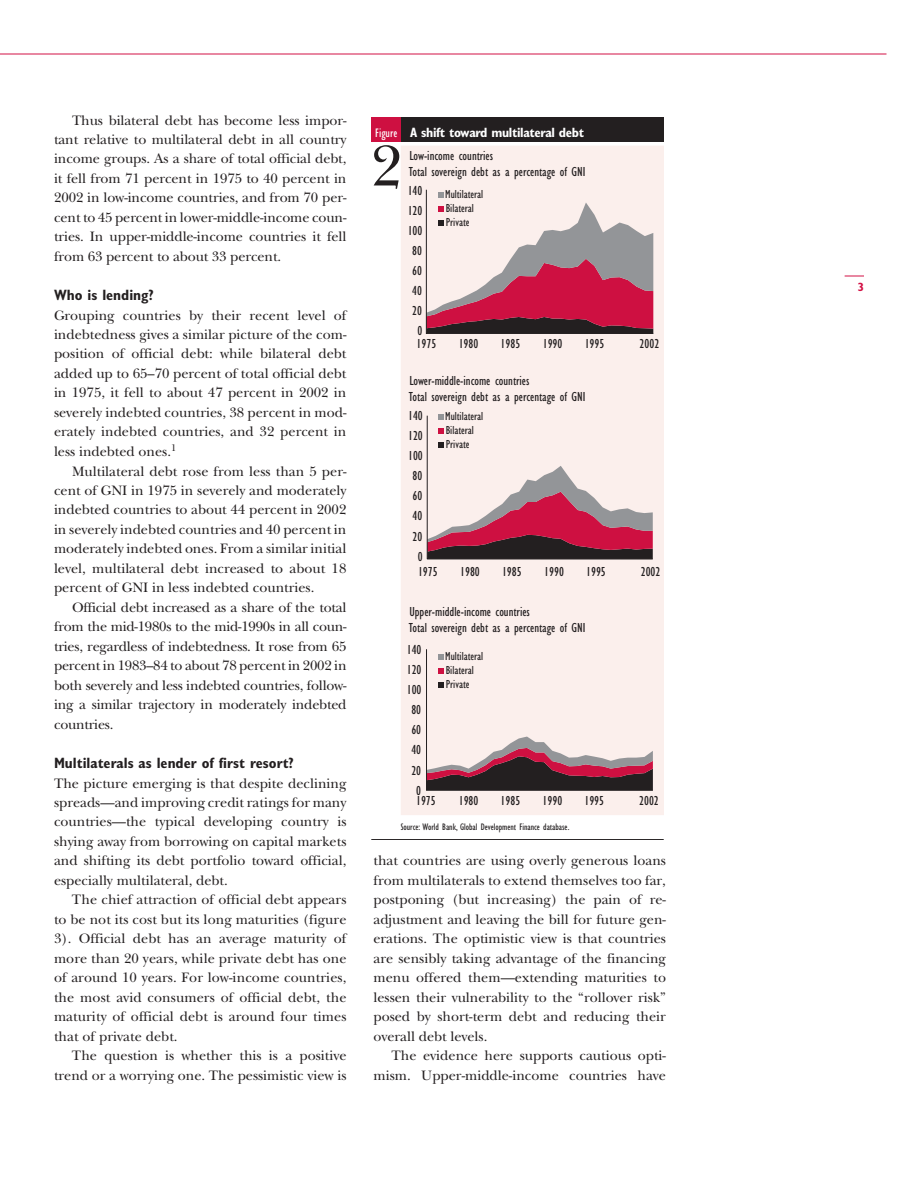
<style>
.page{position:relative;width:918px;height:1188px;background:#fff}
.page>*{position:absolute;margin:0;border:0;box-sizing:border-box;transform-origin:0 0}
.t1{font:60px "New Baskerville";color:#231f20}
.t2{font:700 condensed 15px "Gill Sans";color:#231f20}
.t3{font:14.25px/19.5px "New Baskerville";color:#231f20;text-align:justify}
.t4{font:condensed 13.5px/16.5px "Gill Sans";color:#231f20}
.t5{font:700 condensed 13.5px "Gill Sans";letter-spacing:-.025em;color:#fff}
.t6{font:condensed 12px/14.1px "Gill Sans";color:#231f20}
.t7{font:700 condensed 12px "Gill Sans";color:#d31145}
.t8{font:condensed 9.75px "Gill Sans";color:#231f20}
.s1{font-weight:400;font-size:12.75px}
</style>
<div class="page">
<svg style="left:845px;top:276px;width:19px;height:1px"></svg>
<hr style="left:0;top:54px;width:886px;height:1px;background:#d31145">
<div style="left:401px;top:117px;width:263px;height:25px;background:#231f20"></div>
<div style="left:401px;top:146px;width:263px;height:669px;background:#fbefec"></div>
<div style="left:371px;top:117px;width:30px;height:25px;background:#ce1041"></div>
<hr style="left:371px;top:839px;width:293px;height:1px;background:#231f20">
<svg style="left:426px;top:414px;width:227px;height:146px"></svg>
<svg style="left:426px;top:649px;width:227px;height:142px"></svg>
<svg style="left:426px;top:189px;width:228px;height:145px"></svg>
<p class="t3" style="left:54px;top:112px;width:294px;text-indent:18px">Thus bilateral debt has become less impor&shy;tant relative to multilateral debt in all country income groups. As a share of total official debt, it fell from 71 percent in 1975 to 40 percent in 2002 in low-income countries, and from 70 per&shy;cent to 45 percent in lower-middle-income coun&shy;tries. In upper-middle-income countries it fell from 63 percent to about 33 percent.</p>
<p class="t2" style="left:54px;top:290px;width:101px">Who is lending?</p>
<p class="t3" style="left:54px;top:307px;width:294px">Grouping countries by their recent level of indebtedness gives a similar picture of the com&shy;position of official debt: while bilateral debt added up to 65–70 percent of total official debt in 1975, it fell to about 47 percent in 2002 in severely indebted countries, 38 percent in mod&shy;erately indebted countries, and 32 percent in less indebted ones.<sup>1</sup></p>
<p class="t3" style="left:54px;top:463px;width:294px;text-indent:18px">Multilateral debt rose from less than 5 per&shy;cent of GNI in 1975 in severely and moderately indebted countries to about 44 percent in 2002 in severely indebted countries and 40 percent in moderately indebted ones. From a similar initial level, multilateral debt increased to about 18 percent of GNI in less indebted countries.</p>
<p class="t3" style="left:54px;top:599px;width:294px;text-indent:18px">Official debt increased as a share of the total from the mid-1980s to the mid-1990s in all coun&shy;tries, regardless of indebtedness. It rose from 65 percent in 1983–84 to about 78 percent in 2002 in both severely and less indebted countries, follow&shy;ing a similar trajectory in moderately indebted countries.</p>
<p class="t2" style="left:54px;top:758px;width:241px">Multilaterals as lender of first resort?</p>
<p class="t3" style="left:54px;top:775px;width:294px">The picture emerging is that despite declining spreads—and improving credit ratings for many countries—the typical developing country is shying away from borrowing on capital markets and shifting its debt portfolio toward official, especially multilateral, debt.</p>
<p class="t3" style="left:54px;top:892px;width:294px;text-indent:18px">The chief attraction of official debt appears to be not its cost but its long maturities (figure 3). Official debt has an average maturity of more than 20 years, while private debt has one of around 10 years. For low-income countries, the most avid consumers of official debt, the maturity of official debt is around four times that of private debt.</p>
<p class="t3" style="left:54px;top:1048px;width:294px;text-align:right">The question is whether this is a positive trend or a worrying one. The pessimistic view is</p>
<p class="t5" style="left:375px;top:127px;width:210px"><span class="s1">Figure</span> A shift toward multilateral debt</p>
<h1 class="t1" style="left:371px;top:145px;width:33px">2</h1>
<p class="t4" style="left:409px;top:148px;width:178px">Low-income countries<br>Total sovereign debt as a percentage of GNI</p>
<p class="t4" style="left:408px;top:183px;width:16px">140</p>
<p class="t4" style="left:408px;top:203px;width:16px">120</p>
<p class="t4" style="left:408px;top:223px;width:16px">100</p>
<p class="t4" style="left:412px;top:244px;width:11px">80</p>
<p class="t4" style="left:412px;top:264px;width:11px">60</p>
<p class="t4" style="left:412px;top:284px;width:11px">40</p>
<p class="t4" style="left:412px;top:304px;width:11px">20</p>
<p class="t4" style="left:417px;top:324px;width:6px">0</p>
<p class="t6" style="left:445px;top:188px;width:40px">Multilateral<br>Bilateral<br>Private</p>
<p class="t4" style="left:417px;top:336px;width:21px">1975</p>
<p class="t4" style="left:459px;top:336px;width:21px">1980</p>
<p class="t4" style="left:501px;top:336px;width:21px">1985</p>
<p class="t4" style="left:543px;top:336px;width:21px">1990</p>
<p class="t4" style="left:585px;top:336px;width:21px">1995</p>
<p class="t4" style="left:640px;top:336px;width:21px">2002</p>
<p class="t4" style="left:409px;top:374px;width:178px">Lower-middle-income countries<br>Total sovereign debt as a percentage of GNI</p>
<p class="t4" style="left:408px;top:409px;width:16px">140</p>
<p class="t4" style="left:408px;top:429px;width:16px">120</p>
<p class="t4" style="left:408px;top:449px;width:16px">100</p>
<p class="t4" style="left:413px;top:469px;width:11px">80</p>
<p class="t4" style="left:413px;top:489px;width:11px">60</p>
<p class="t4" style="left:413px;top:509px;width:11px">40</p>
<p class="t4" style="left:413px;top:530px;width:11px">20</p>
<p class="t4" style="left:418px;top:550px;width:6px">0</p>
<p class="t6" style="left:445px;top:410px;width:40px">Multilateral<br>Bilateral<br>Private</p>
<p class="t4" style="left:418px;top:565px;width:21px">1975</p>
<p class="t4" style="left:460px;top:565px;width:21px">1980</p>
<p class="t4" style="left:502px;top:565px;width:21px">1985</p>
<p class="t4" style="left:544px;top:565px;width:21px">1990</p>
<p class="t4" style="left:586px;top:565px;width:21px">1995</p>
<p class="t4" style="left:641px;top:565px;width:21px">2002</p>
<p class="t4" style="left:409px;top:604px;width:178px">Upper-middle-income countries<br>Total sovereign debt as a percentage of GNI</p>
<p class="t4" style="left:407px;top:642px;width:16px">140</p>
<p class="t4" style="left:407px;top:662px;width:16px">120</p>
<p class="t4" style="left:407px;top:683px;width:16px">100</p>
<p class="t4" style="left:411px;top:703px;width:11px">80</p>
<p class="t4" style="left:411px;top:723px;width:11px">60</p>
<p class="t4" style="left:411px;top:743px;width:11px">40</p>
<p class="t4" style="left:411px;top:763px;width:11px">20</p>
<p class="t6" style="left:445px;top:650px;width:40px">Multilateral<br>Bilateral<br>Private</p>
<p class="t4" style="left:416px;top:783px;width:6px">0</p>
<p class="t4" style="left:416px;top:794px;width:21px">1975</p>
<p class="t4" style="left:459px;top:794px;width:21px">1980</p>
<p class="t4" style="left:501px;top:794px;width:21px">1985</p>
<p class="t4" style="left:543px;top:794px;width:21px">1990</p>
<p class="t4" style="left:584px;top:794px;width:21px">1995</p>
<p class="t4" style="left:639px;top:794px;width:21px">2002</p>
<p class="t8" style="left:401px;top:824px;width:170px">Source: World Bank, Global Development Finance database.</p>
<p class="t3" style="left:373px;top:853px;width:294px">that countries are using overly generous loans from multilaterals to extend themselves too far, postponing (but increasing) the pain of re&shy;adjustment and leaving the bill for future gen&shy;erations. The optimistic view is that countries are sensibly taking advantage of the financing menu offered them—extending maturities to lessen their vulnerability to the “rollover risk” posed by short-term debt and reducing their overall debt levels.</p>
<p class="t3" style="left:373px;top:1048px;width:294px;text-align:right">The evidence here supports cautious opti&shy;mism. Upper-middle-income countries have</p>
<p class="t7" style="left:858px;top:283px;width:8px">3</p>
</div>
